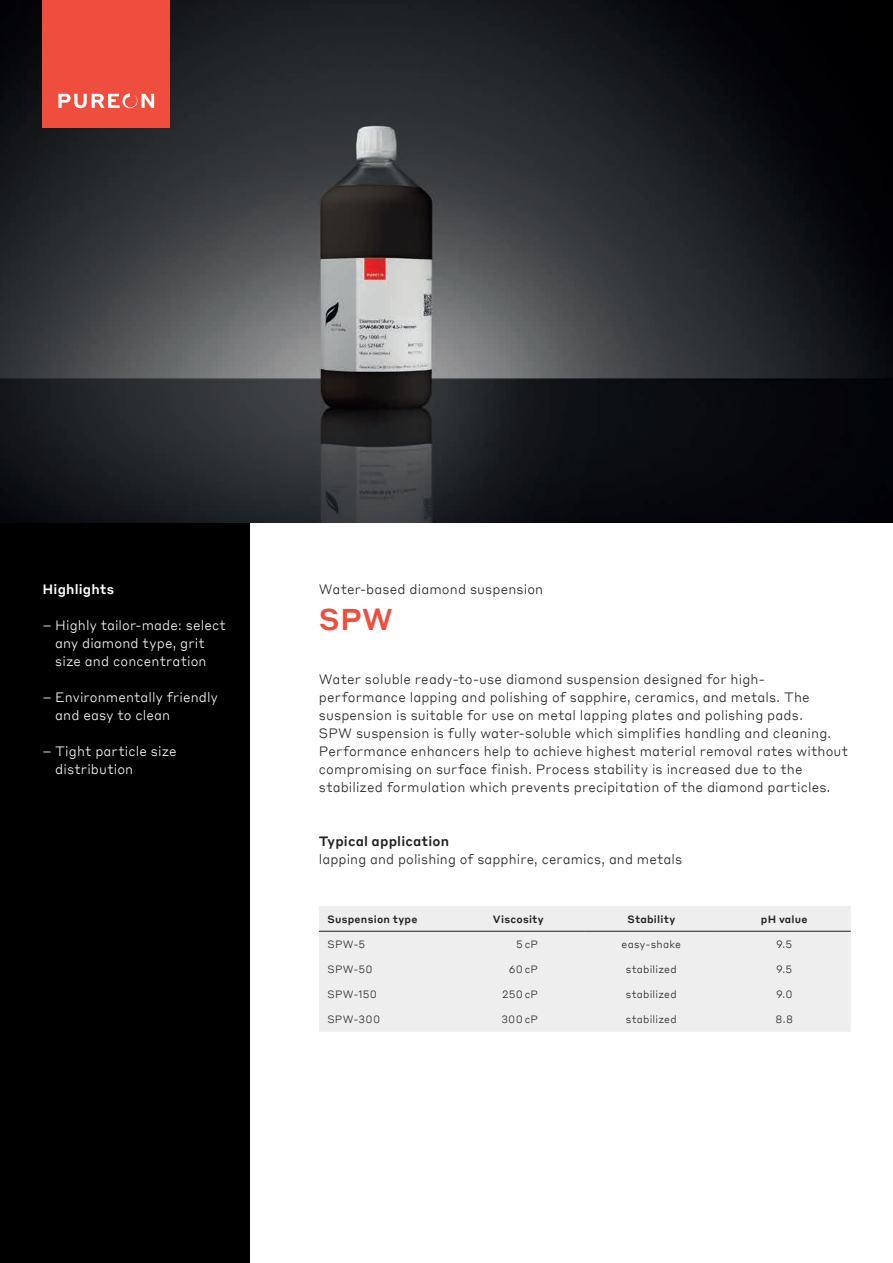
<style>
.page{position:relative;width:893px;height:1263px;background:#fff}
.page>*{position:absolute;margin:0;border:0;box-sizing:border-box;transform-origin:0 0}
.t1{font:500 30px "Styrene BTT";color:#ef4d3d}
.t2{font:300 13.5px/18px "Styrene BTT";letter-spacing:.01em;color:#231f20}
.t3{font:300 13.5px/18px "Styrene BTT";letter-spacing:.01em;color:#fff}
.t4{font:500 13.5px "Styrene BTT";letter-spacing:.01em;color:#231f20}
.t5{font:500 13.5px "Styrene BTT";letter-spacing:.01em;color:#fff}
.t6{font:300 10.5px "Styrene BTT";letter-spacing:.02em;color:#231f20}
.t7{font:500 10.5px "Styrene BTT";letter-spacing:.02em;color:#231f20}
</style>
<div class="page">
<div style="left:0;top:0;width:250px;height:1263px;background:#000"></div>
<img style="left:0;top:0;width:893px;height:522px">
<div style="left:43px;top:0;width:127px;height:128px;background:#ef4d3d"></div>
<svg style="left:58px;top:94px;width:96px;height:14px"></svg>
<div style="left:319px;top:906px;width:532px;height:25px;background:#eeeeef"></div>
<div style="left:319px;top:932px;width:532px;height:100px;background:#eeeeef"></div>
<hr style="left:319px;top:931px;width:133px;height:1px;background:#231f20">
<hr style="left:452px;top:931px;width:133px;height:1px;background:#231f20">
<hr style="left:585px;top:931px;width:133px;height:1px;background:#231f20">
<hr style="left:718px;top:931px;width:133px;height:1px;background:#231f20">
<p class="t5" style="left:43px;top:578px;width:73px">Highlights</p>
<p class="t3" style="left:55px;top:615px;width:172px;text-indent:-13px">– Highly tailor-made: select any diamond type, grit size and concentration</p>
<p class="t3" style="left:55px;top:687px;width:164px;text-indent:-13px">– Environmentally friendly and easy to clean</p>
<p class="t3" style="left:55px;top:741px;width:123px;text-indent:-13px">– Tight particle size distribution</p>
<p class="t2" style="left:319px;top:579px;width:226px">Water-based diamond suspension</p>
<h1 class="t1" style="left:319px;top:594px;width:76px">SPW</h1>
<p class="t2" style="left:319px;top:669px;width:531px">Water soluble ready-to-use diamond suspension designed for high&shy;performance lapping and polishing of sapphire, ceramics, and metals. The suspension is suitable for use on metal lapping plates and polishing pads.<br>SPW suspension is fully water-soluble which simplifies handling and cleaning.<br>Performance enhancers help to achieve highest material removal rates without compromising on surface finish. Process stability is increased due to the stabilized formulation which prevents precipitation of the diamond particles.</p>
<p class="t4" style="left:319px;top:830px;width:132px">Typical application</p>
<p class="t2" style="left:319px;top:849px;width:365px">lapping and polishing of sapphire, ceramics, and metals</p>
<p class="t7" style="left:327px;top:910px;width:92px">Suspension type</p>
<p class="t7" style="left:493px;top:910px;width:52px">Viscosity</p>
<p class="t7" style="left:627px;top:910px;width:49px">Stability</p>
<p class="t7" style="left:761px;top:910px;width:48px">pH value</p>
<p class="t6" style="left:327px;top:935px;width:39px">SPW-5</p>
<p class="t6" style="left:516px;top:935px;width:23px">5 cP</p>
<p class="t6" style="left:622px;top:935px;width:61px">easy-shake</p>
<p class="t6" style="left:776px;top:935px;width:18px">9.5</p>
<p class="t6" style="left:327px;top:960px;width:47px">SPW-50</p>
<p class="t6" style="left:509px;top:960px;width:31px">60 cP</p>
<p class="t6" style="left:626px;top:960px;width:52px">stabilized</p>
<p class="t6" style="left:776px;top:960px;width:18px">9.5</p>
<p class="t6" style="left:327px;top:986px;width:51px">SPW-150</p>
<p class="t6" style="left:502px;top:986px;width:37px">250 cP</p>
<p class="t6" style="left:626px;top:986px;width:52px">stabilized</p>
<p class="t6" style="left:776px;top:986px;width:18px">9.0</p>
<p class="t6" style="left:327px;top:1011px;width:54px">SPW-300</p>
<p class="t6" style="left:501px;top:1011px;width:38px">300 cP</p>
<p class="t6" style="left:626px;top:1011px;width:52px">stabilized</p>
<p class="t6" style="left:775px;top:1011px;width:19px">8.8</p>
</div>
